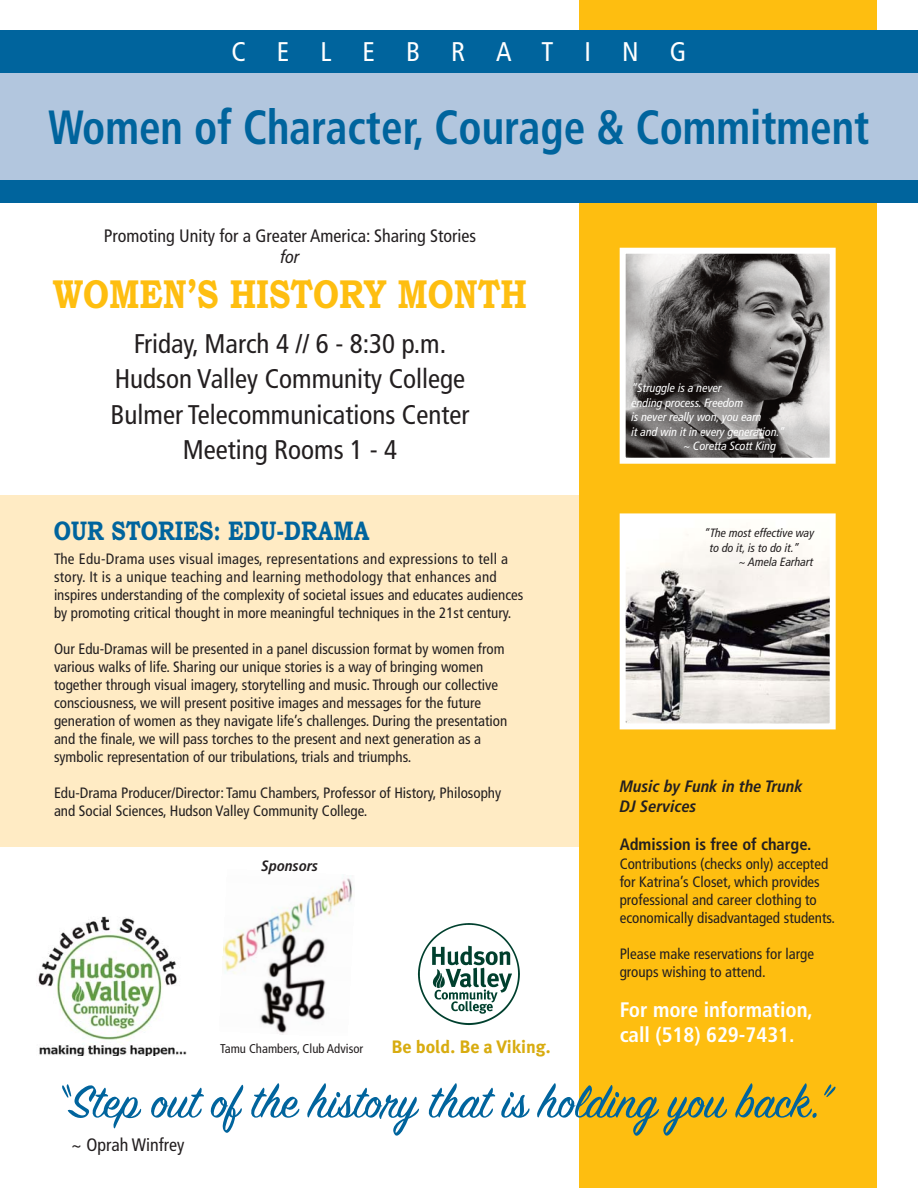
<style>
.page{position:relative;width:918px;height:1188px;background:#fff}
.page>*{position:absolute;margin:0;border:0;box-sizing:border-box;transform-origin:0 0}
.t1{font:51px "Sign Painter House Script";color:#00649d}
.t2{font:700 condensed 48px "Frutiger";color:#00649d;scale:.9 1}
.t3{font:700 40.5px "Bookman Old Style";color:#febe10;scale:.8 1}
.t4{font:condensed 27px/35.4px "Frutiger";color:#231f20;text-align:center}
.t5{font:700 27px "Bookman Old Style";color:#00649d;scale:.8 1}
.t6{font:condensed 27px "Frutiger";letter-spacing:1.15em;color:#fff}
.t7{font:700 condensed 21px/25.2px "Frutiger";color:#fff}
.t8{font:condensed 18px "Frutiger";color:#231f20}
.t9{font:700 18px "Meta Plus";color:#d8ac10}
.t10{font:italic condensed 18px "Frutiger LT Pro";color:#231f20}
.t11{font:italic 700 condensed 16.5px/19.8px "Frutiger LT Pro";color:#231f20}
.t12{font:700 condensed 16.5px "Frutiger";color:#231f20}
.t13{font:condensed 15px/18px "Frutiger";color:#231f20}
.t14{font:italic 700 condensed 15px "Frutiger LT Pro";color:#231f20}
.t15{font:condensed 12.75px "Frutiger";color:#231f20}
.t16{font:italic condensed 12px "Frutiger LT Pro";color:#fff}
.t17{font:italic condensed 12px/14.4px "Frutiger LT Pro";color:#231f20}
</style>
<div class="page">
<div style="left:0;top:496px;width:605px;height:351px;background:#ffebc4"></div>
<div style="left:579px;top:0;width:297px;height:1188px;background:#febe10"></div>
<img style="left:627px;top:255px;width:202px;height:202px">
<div style="left:620px;top:248px;width:216px;height:216px;border:6px solid #fff"></div>
<img style="left:627px;top:520px;width:202px;height:202px">
<div style="left:620px;top:513px;width:216px;height:216px;border:6px solid #fff"></div>
<img style="left:222px;top:875px;width:131px;height:160px">
<img style="left:38px;top:916px;width:149px;height:139px">
<img style="left:417px;top:923px;width:103px;height:103px">
<div style="left:0;top:48px;width:918px;height:150px;background:#b2c6de"></div>
<div style="left:0;top:180px;width:918px;height:23px;background:#00649d"></div>
<div style="left:0;top:30px;width:918px;height:42px;background:#00649d"></div>
<h3 class="t6" style="left:231px;top:41px;width:456px">CELEBRATING</h3>
<h2 class="t2" style="left:48px;top:108px;width:914px">Women of Character, Courage &amp; Commitment</h2>
<p class="t8" style="left:104px;top:228px;width:374px">Promoting Unity for a Greater America: Sharing Stories</p>
<p class="t10" style="left:280px;top:250px;width:21px">for</p>
<h3 class="t3" style="left:53px;top:270px;width:594px">WOMEN’S HISTORY MONTH</h3>
<h3 class="t4" style="left:110px;top:328px;width:360px">Friday, March 4 // 6 - 8:30 p.m.<br>Hudson Valley Community College<br>Bulmer Telecommunications Center<br>Meeting Rooms 1 - 4</h3>
<h3 class="t5" style="left:54px;top:515px;width:396px">OUR STORIES: EDU-DRAMA</h3>
<p class="t13" style="left:54px;top:551px;width:471px">The Edu-Drama uses visual images, representations and expressions to tell a story. It is a unique teaching and learning methodology that enhances and inspires understanding of the complexity of societal issues and educates audiences by promoting critical thought in more meaningful techniques in the 21st century.</p>
<p class="t13" style="left:54px;top:641px;width:455px">Our Edu-Dramas will be presented in a panel discussion format by women from various walks of life. Sharing our unique stories is a way of bringing women together through visual imagery, storytelling and music. Through our collective consciousness, we will present positive images and messages for the future generation of women as they navigate life’s challenges. During the presentation and the finale, we will pass torches to the present and next generation as a symbolic representation of our tribulations, trials and triumphs.</p>
<p class="t13" style="left:54px;top:785px;width:449px">Edu-Drama Producer/Director: Tamu Chambers, Professor of History, Philosophy and Social Sciences, Hudson Valley Community College.</p>
<p class="t14" style="left:262px;top:857px;width:58px">Sponsors</p>
<p class="t15" style="left:220px;top:1043px;width:145px">Tamu Chambers, Club Advisor</p>
<p class="t9" style="left:392px;top:1039px;width:161px">Be bold. Be a Viking.</p>
<p class="t16" style="left:632px;top:384px;width:92px">“Struggle is a never</p>
<p class="t16" style="left:632px;top:398px;width:113px">ending process. Freedom</p>
<p class="t16" style="left:632px;top:413px;width:132px">is never really won, you earn</p>
<p class="t16" style="left:632px;top:427px;width:155px">it and win it in every generation.”</p>
<p class="t16" style="left:683px;top:441px;width:94px">~ Coretta Scott King</p>
<p class="t17" style="left:710px;top:527px;width:106px;text-indent:-6px">“The most effective way to do it, is to do it.”</p>
<p class="t17" style="left:739px;top:556px;width:76px">~ Amela Earhart</p>
<p class="t11" style="left:620px;top:777px;width:185px">Music by Funk in the Trunk<br>DJ Services</p>
<p class="t12" style="left:620px;top:838px;width:193px">Admission is free of charge.</p>
<p class="t13" style="left:620px;top:856px;width:217px">Contributions (checks only) accepted for Katrina’s Closet, which provides professional and career clothing to economically disadvantaged students.</p>
<p class="t13" style="left:620px;top:946px;width:196px">Please make reservations for large groups wishing to attend.</p>
<h3 class="t7" style="left:620px;top:999px;width:195px">For more information, call (518) 629-7431.</h3>
<h1 class="t1" style="left:54px;top:1083px;width:780px">“Step out of the history that is holding you back.”</h1>
<p class="t8" style="left:71px;top:1137px;width:115px">~ Oprah Winfrey</p>
</div>
